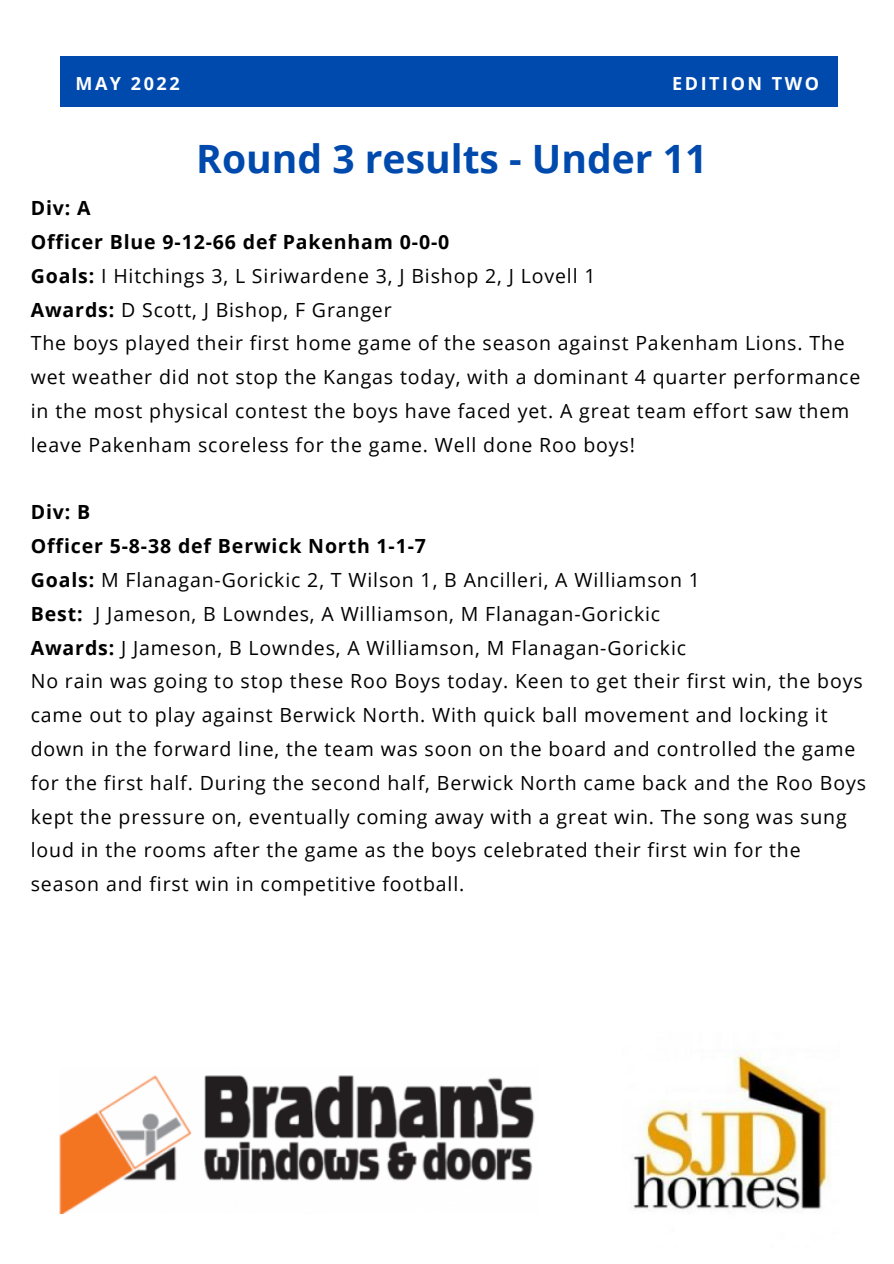
<style>
.page{position:relative;width:894px;height:1264px;background:#fff}
.page>*{position:absolute;margin:0;border:0;box-sizing:border-box;transform-origin:0 0}
.t1{font:700 39px "Open Sans";color:#004aad}
.t2{font:19.5px/33.8px "Open Sans";letter-spacing:.045em;color:#000}
.t3{font:700 18px "Open Sans";letter-spacing:.14em;color:#fff}
.s1{font-weight:700}
</style>
<div class="page">
<div style="left:60px;top:56px;width:777px;height:51px;background:#004aad"></div>
<img style="left:632px;top:1052px;width:199px;height:160px">
<img style="left:60px;top:1075px;width:475px;height:138px">
<p class="t3" style="left:75px;top:71px;width:106px">MAY 2022</p>
<p class="t3" style="left:672px;top:71px;width:148px">EDITION TWO</p>
<h1 class="t1" style="left:196px;top:131px;width:512px">Round 3 results - Under 11</h1>
<p class="t2" style="left:31px;top:191px;width:830px"><span class="s1">Div: A<br>Officer Blue 9-12-66 def Pakenham 0-0-0<br>Goals:</span> I Hitchings 3, L Siriwardene 3, J Bishop 2, J Lovell 1<br><span class="s1">Awards:</span> D Scott, J Bishop, F Granger<br>The boys played their first home game of the season against Pakenham Lions. The wet weather did not stop the Kangas today, with a dominant 4 quarter performance in the most physical contest the boys have faced yet. A great team effort saw them leave Pakenham scoreless for the game. Well done Roo boys!</p>
<p class="t2" style="left:31px;top:495px;width:836px"><span class="s1">Div: B<br>Officer 5-8-38 def Berwick North 1-1-7<br>Goals:</span> M Flanagan-Gorickic 2, T Wilson 1, B Ancilleri, A Williamson 1<br><span class="s1">Best:</span> J Jameson, B Lowndes, A Williamson, M Flanagan-Gorickic<br><span class="s1">Awards:</span> J Jameson, B Lowndes, A Williamson, M Flanagan-Gorickic<br>No rain was going to stop these Roo Boys today. Keen to get their first win, the boys came out to play against Berwick North. With quick ball movement and locking it down in the forward line, the team was soon on the board and controlled the game for the first half. During the second half, Berwick North came back and the Roo Boys kept the pressure on, eventually coming away with a great win. The song was sung loud in the rooms after the game as the boys celebrated their first win for the season and first win in competitive football.</p>
</div>
